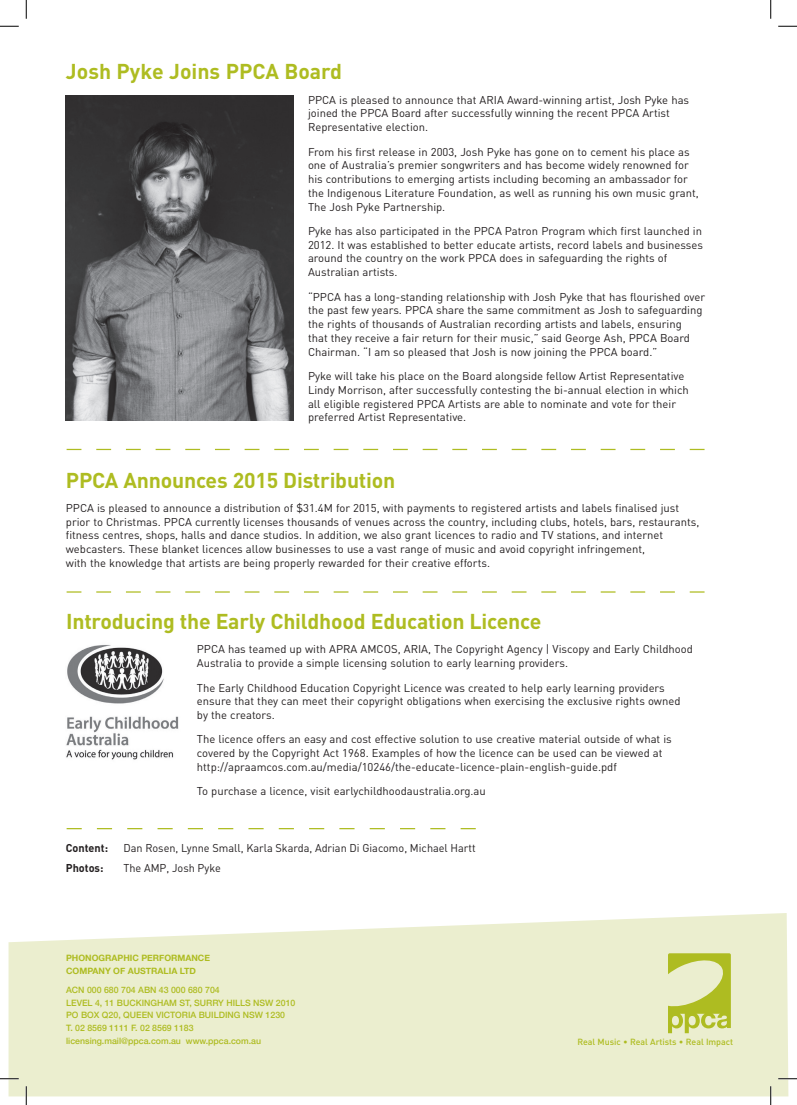
<style>
.page{position:relative;width:797px;height:1105px;background:#fff}
.page>*{position:absolute;margin:0;border:0;box-sizing:border-box;transform-origin:0 0}
.t1{font:700 21.25px "DIN";letter-spacing:-.01em;color:#aebc21}
.t2{font:11.25px/13.8px "DIN";color:#231f20}
.t3{font:700 11.25px "DIN";color:#231f20}
.t4{font:500 8.88px "DIN";letter-spacing:-.005em;color:#aebc21}
.t5{font:500 8.75px/12.9px "Helvetica Neue";color:#aebc21}
.t6{font:700 8.75px/13.1px "Helvetica Neue";color:#aebc21}
.s1{font-weight:400}
</style>
<div class="page">
<svg style="left:9px;top:913px;width:779px;height:183px;background:#ecefd2"></svg>
<svg style="left:668px;top:953px;width:63px;height:80px;background:#ccd578"></svg>
<svg style="left:67px;top:591px;width:637px;height:2px"></svg>
<svg style="left:67px;top:449px;width:637px;height:1px"></svg>
<svg style="left:67px;top:828px;width:409px;height:1px"></svg>
<img style="left:66px;top:96px;width:228px;height:324px">
<img style="left:66px;top:645px;width:113px;height:115px">
<svg style="left:0;top:25px;width:19px;height:2px"></svg>
<svg style="left:778px;top:25px;width:19px;height:2px"></svg>
<svg style="left:0;top:1078px;width:19px;height:1px"></svg>
<svg style="left:778px;top:1078px;width:19px;height:1px"></svg>
<svg style="left:25px;top:0;width:2px;height:19px"></svg>
<svg style="left:25px;top:1086px;width:2px;height:19px"></svg>
<svg style="left:770px;top:0;width:1px;height:19px"></svg>
<svg style="left:770px;top:1086px;width:1px;height:19px"></svg>
<h1 class="t1" style="left:66px;top:58px;width:278px">Josh Pyke Joins PPCA Board</h1>
<p class="t2" style="left:308px;top:93px;width:382px">PPCA is pleased to announce that ARIA Award-winning artist, Josh Pyke has joined the PPCA Board after successfully winning the recent PPCA Artist<br>Representative election.</p>
<p class="t2" style="left:308px;top:144px;width:392px">From his first release in 2003, Josh Pyke has gone on to cement his place as one of Australia’s premier songwriters and has become widely renowned for his contributions to emerging artists including becoming an ambassador for the Indigenous Literature Foundation, as well as running his own music grant, The Josh Pyke Partnership.</p>
<p class="t2" style="left:308px;top:224px;width:396px">Pyke has also participated in the PPCA Patron Program which first launched in 2012. It was established to better educate artists, record labels and businesses around the country on the work PPCA does in safeguarding the rights of Australian artists.</p>
<p class="t2" style="left:308px;top:289px;width:398px">“PPCA has a long-standing relationship with Josh Pyke that has flourished over the past few years. PPCA share the same commitment as Josh to safeguarding the rights of thousands of Australian recording artists and labels, ensuring<br>that they receive a fair return for their music,” said George Ash, PPCA Board Chairman. “I am so pleased that Josh is now joining the PPCA board.”</p>
<p class="t2" style="left:308px;top:369px;width:382px">Pyke will take his place on the Board alongside fellow Artist Representative Lindy Morrison, after successfully contesting the bi-annual election in which all eligible registered PPCA Artists are able to nominate and vote for their preferred Artist Representative.</p>
<h1 class="t1" style="left:66px;top:466px;width:331px">PPCA Announces 2015 Distribution</h1>
<p class="t2" style="left:66px;top:501px;width:635px">PPCA is pleased to announce a distribution of $31.4M for 2015, with payments to registered artists and labels finalised just prior to Christmas. PPCA currently licenses thousands of venues across the country, including clubs, hotels, bars, restaurants, fitness centres, shops, halls and dance studios. In addition, we also grant licences to radio and TV stations, and internet webcasters. These blanket licences allow businesses to use a vast range of music and avoid copyright infringement,<br>with the knowledge that artists are being properly rewarded for their creative efforts.</p>
<h1 class="t1" style="left:66px;top:607px;width:477px">Introducing the Early Childhood Education Licence</h1>
<p class="t2" style="left:197px;top:642px;width:497px">PPCA has teamed up with APRA AMCOS, ARIA, The Copyright Agency | Viscopy and Early Childhood<br>Australia to provide a simple licensing solution to early learning providers.</p>
<p class="t2" style="left:197px;top:680px;width:485px">The Early Childhood Education Copyright Licence was created to help early learning providers ensure that they can meet their copyright obligations when exercising the exclusive rights owned by the creators.</p>
<p class="t2" style="left:197px;top:732px;width:476px">The licence offers an easy and cost effective solution to use creative material outside of what is covered by the Copyright Act 1968. Examples of how the licence can be used can be viewed at http://apraamcos.com.au/media/10246/the-educate-licence-plain-english-guide.pdf</p>
<p class="t2" style="left:197px;top:784px;width:290px">To purchase a licence, visit earlychildhoodaustralia.org.au</p>
<p class="t3" style="left:66px;top:841px;width:44px">Content:</p>
<p class="t2" style="left:123px;top:841px;width:354px">Dan Rosen, Lynne Small, Karla Skarda, Adrian Di Giacomo, Michael Hartt</p>
<p class="t3" style="left:66px;top:860px;width:39px">Photos:</p>
<p class="t2" style="left:123px;top:860px;width:99px">The AMP, Josh Pyke</p>
<p class="t6" style="left:66px;top:952px;width:145px">PHONOGRAPHIC PERFORMANCE<br>COMPANY OF AUSTRALIA LTD</p>
<p class="t5" style="left:66px;top:983px;width:175px">ACN 000 680 704 ABN 43 000 680 704 level 4, 11 BUCKINGHAM st, SURRY HILLS</p>
<p class="t5" style="left:253px;top:996px;width:44px">nsw 2010</p>
<p class="t5" style="left:66px;top:1008px;width:122px">po box q20, Qu een victoria</p>
<p class="t5" style="left:199px;top:1008px;width:32px">bui lding</p>
<p class="t5" style="left:243px;top:1008px;width:44px">nsw 1230</p>
<p class="t5" style="left:66px;top:1021px;width:196px">t. 02 8569 1111 f. 02 8569 1183 licensing.mail@ppca.com.au www.ppca.com.au</p>
<p class="t4" style="left:577px;top:1036px;width:157px">Real Music <span class="s1">•</span> Real Artists <span class="s1">•</span> Real Impact</p>
</div>
